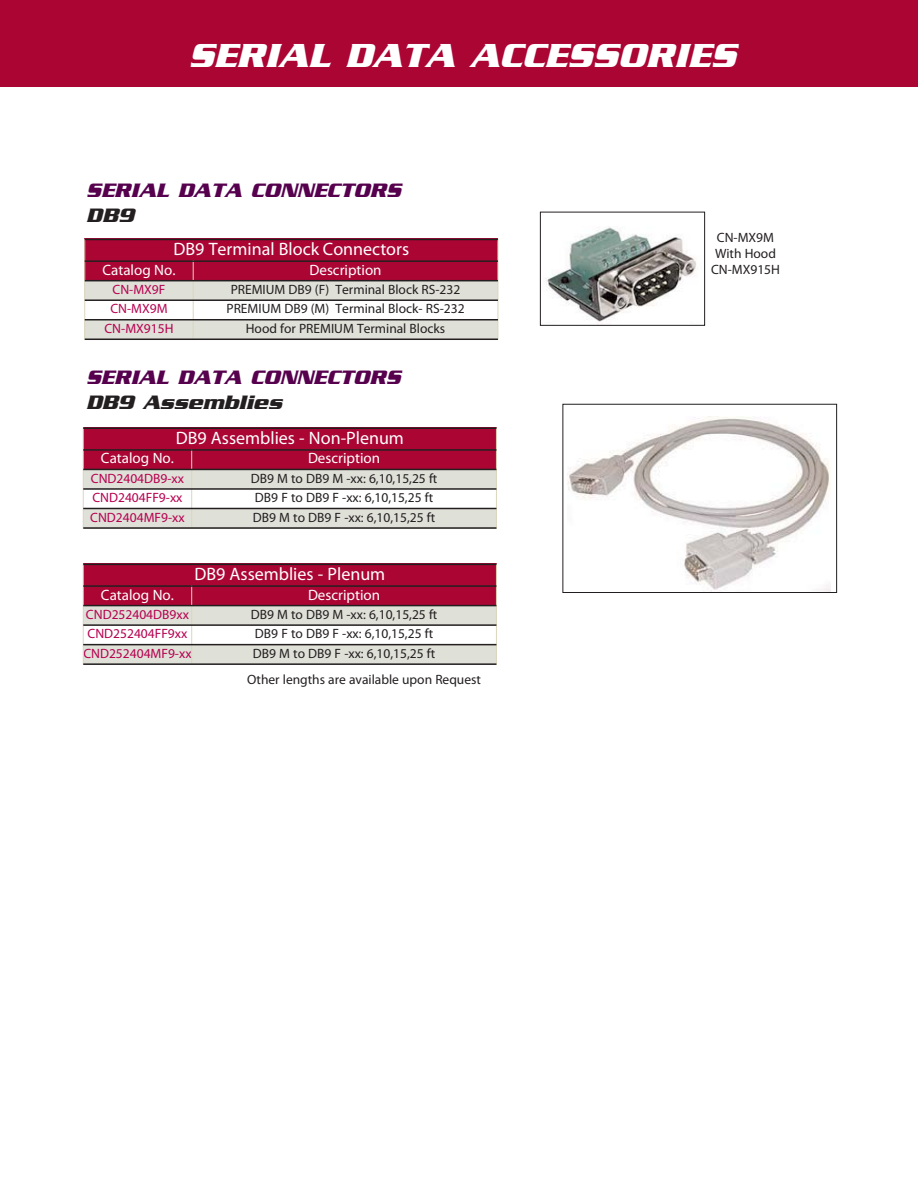
<style>
.page{position:relative;width:918px;height:1188px;background:#fff}
.page>*{position:absolute;margin:0;border:0;box-sizing:border-box;transform-origin:0 0}
.t1{font:italic 700 36px "Serpentine";color:#fff}
.t2{font:italic 700 21px "Serpentine";color:#56004e}
.t3{font:italic 700 21px "Serpentine";color:#231f20}
.t4{font:18px "Myriad Pro";color:#fff}
.t5{font:15px "Myriad Pro";color:#fff}
.t6{font:13.5px/16.2px "Myriad Pro";color:#231f20;text-align:center}
.t7{font:13.5px "Myriad Pro";color:#b60050}
</style>
<div class="page">
<div style="left:0;top:0;width:918px;height:86px;background:#ab0534"></div>
<div style="left:85px;top:239px;width:413px;height:22px;background:#ab0534"></div>
<div style="left:85px;top:261px;width:108px;height:20px;background:#ab0534"></div>
<div style="left:193px;top:261px;width:305px;height:20px;background:#ab0534"></div>
<div style="left:85px;top:281px;width:108px;height:19px;background:#dfe0d7"></div>
<div style="left:193px;top:281px;width:305px;height:19px;background:#dfe0d7"></div>
<div style="left:85px;top:320px;width:108px;height:20px;background:#dfe0d7"></div>
<div style="left:193px;top:320px;width:305px;height:20px;background:#dfe0d7"></div>
<hr style="left:84px;top:239px;width:1px;height:101px;background:#dbd7bd">
<hr style="left:193px;top:260px;width:1px;height:80px;background:#dbd7bd">
<hr style="left:498px;top:239px;width:1px;height:101px;background:#dbd7bd">
<hr style="left:85px;top:239px;width:413px;height:1px;background:#231f20">
<hr style="left:85px;top:260px;width:413px;height:2px;background:#231f20">
<hr style="left:85px;top:280px;width:413px;height:1px;background:#231f20">
<hr style="left:85px;top:299px;width:413px;height:2px;background:#231f20">
<hr style="left:85px;top:319px;width:413px;height:1px;background:#231f20">
<hr style="left:85px;top:339px;width:413px;height:1px;background:#231f20">
<img style="left:545px;top:227px;width:153px;height:95px">
<div style="left:540px;top:212px;width:165px;height:114px;border:1px solid #231f20"></div>
<img style="left:568px;top:417px;width:262px;height:174px">
<div style="left:562px;top:404px;width:275px;height:189px;border:1px solid #231f20"></div>
<div style="left:83px;top:427px;width:413px;height:23px;background:#ab0534"></div>
<div style="left:83px;top:450px;width:109px;height:19px;background:#ab0534"></div>
<div style="left:192px;top:450px;width:304px;height:19px;background:#ab0534"></div>
<div style="left:83px;top:469px;width:109px;height:20px;background:#dfe0d7"></div>
<div style="left:192px;top:469px;width:304px;height:20px;background:#dfe0d7"></div>
<div style="left:83px;top:508px;width:109px;height:21px;background:#dfe0d7"></div>
<div style="left:192px;top:508px;width:304px;height:21px;background:#dfe0d7"></div>
<hr style="left:83px;top:427px;width:1px;height:102px;background:#dbd7bd">
<hr style="left:191px;top:449px;width:1px;height:80px;background:#dbd7bd">
<hr style="left:496px;top:427px;width:1px;height:102px;background:#dbd7bd">
<hr style="left:83px;top:427px;width:413px;height:2px;background:#231f20">
<hr style="left:83px;top:449px;width:413px;height:2px;background:#231f20">
<hr style="left:83px;top:469px;width:413px;height:1px;background:#231f20">
<hr style="left:83px;top:488px;width:413px;height:2px;background:#231f20">
<hr style="left:83px;top:508px;width:413px;height:1px;background:#231f20">
<hr style="left:83px;top:527px;width:413px;height:2px;background:#231f20">
<div style="left:83px;top:564px;width:413px;height:22px;background:#ab0534"></div>
<div style="left:83px;top:586px;width:109px;height:20px;background:#ab0534"></div>
<div style="left:192px;top:586px;width:304px;height:20px;background:#ab0534"></div>
<div style="left:83px;top:606px;width:109px;height:19px;background:#dfe0d7"></div>
<div style="left:192px;top:606px;width:304px;height:19px;background:#dfe0d7"></div>
<div style="left:83px;top:645px;width:109px;height:20px;background:#dfe0d7"></div>
<div style="left:192px;top:645px;width:304px;height:20px;background:#dfe0d7"></div>
<hr style="left:83px;top:564px;width:1px;height:101px;background:#dbd7bd">
<hr style="left:191px;top:585px;width:1px;height:80px;background:#dbd7bd">
<hr style="left:496px;top:564px;width:1px;height:101px;background:#dbd7bd">
<hr style="left:83px;top:564px;width:413px;height:1px;background:#231f20">
<hr style="left:83px;top:585px;width:413px;height:2px;background:#231f20">
<hr style="left:83px;top:605px;width:413px;height:1px;background:#231f20">
<hr style="left:83px;top:624px;width:413px;height:2px;background:#231f20">
<hr style="left:83px;top:644px;width:413px;height:1px;background:#231f20">
<hr style="left:83px;top:663px;width:413px;height:2px;background:#231f20">
<h1 class="t1" style="left:188px;top:44px;width:549px">SERIAL DATA ACCESSORIES</h1>
<h2 class="t2" style="left:86px;top:183px;width:316px">SERIAL DATA CONNECTORS</h2>
<h2 class="t3" style="left:86px;top:209px;width:49px">DB9</h2>
<h3 class="t4" style="left:174px;top:242px;width:237px">DB9 Terminal Block Connectors</h3>
<p class="t5" style="left:102px;top:264px;width:74px">Catalog No.</p>
<p class="t5" style="left:310px;top:264px;width:74px">Description</p>
<p class="t7" style="left:113px;top:284px;width:54px">CN-MX9F</p>
<p class="t6" style="left:231px;top:282px;width:231px">PREMIUM DB9 (F) Terminal Block RS-232</p>
<p class="t7" style="left:110px;top:304px;width:59px">CN-MX9M</p>
<p class="t6" style="left:227px;top:302px;width:240px">PREMIUM DB9 (M) Terminal Block- RS-232</p>
<p class="t7" style="left:104px;top:323px;width:70px">CN-MX915H</p>
<p class="t6" style="left:246px;top:321px;width:201px">Hood for PREMIUM Terminal Blocks</p>
<h2 class="t2" style="left:86px;top:370px;width:316px">SERIAL DATA CONNECTORS</h2>
<h2 class="t3" style="left:86px;top:395px;width:198px">DB9 Assemblies</h2>
<h3 class="t4" style="left:176px;top:431px;width:230px">DB9 Assemblies - Non-Plenum</h3>
<p class="t5" style="left:101px;top:453px;width:74px">Catalog No.</p>
<p class="t5" style="left:308px;top:453px;width:74px">Description</p>
<p class="t7" style="left:91px;top:473px;width:95px">CND2404DB9-xx</p>
<p class="t6" style="left:251px;top:471px;width:188px">DB9 M to DB9 M -xx: 6,10,15,25 ft</p>
<p class="t7" style="left:92px;top:493px;width:92px">CND2404FF9-xx</p>
<p class="t6" style="left:255px;top:491px;width:180px">DB9 F to DB9 F -xx: 6,10,15,25 ft</p>
<p class="t7" style="left:90px;top:512px;width:96px">CND2404MF9-xx</p>
<p class="t6" style="left:253px;top:510px;width:184px">DB9 M to DB9 F -xx: 6,10,15,25 ft</p>
<h3 class="t4" style="left:194px;top:567px;width:192px">DB9 Assemblies - Plenum</h3>
<p class="t5" style="left:101px;top:589px;width:74px">Catalog No.</p>
<p class="t5" style="left:308px;top:589px;width:74px">Description</p>
<p class="t7" style="left:86px;top:609px;width:104px">CND252404DB9xx</p>
<p class="t6" style="left:251px;top:607px;width:188px">DB9 M to DB9 M -xx: 6,10,15,25 ft</p>
<p class="t7" style="left:88px;top:629px;width:101px">CND252404FF9xx</p>
<p class="t6" style="left:255px;top:627px;width:180px">DB9 F to DB9 F -xx: 6,10,15,25 ft</p>
<p class="t7" style="left:83px;top:648px;width:110px">CND252404MF9-xx</p>
<p class="t6" style="left:247px;top:641px;width:235px;line-height:26.2px;text-align:left;text-indent:6px">DB9 M to DB9 F -xx: 6,10,15,25 ft<br>Other lengths are available upon Request</p>
<p class="t6" style="left:711px;top:230px;width:70px">CN-MX9M<br>With Hood<br>CN-MX915H</p>
</div>
